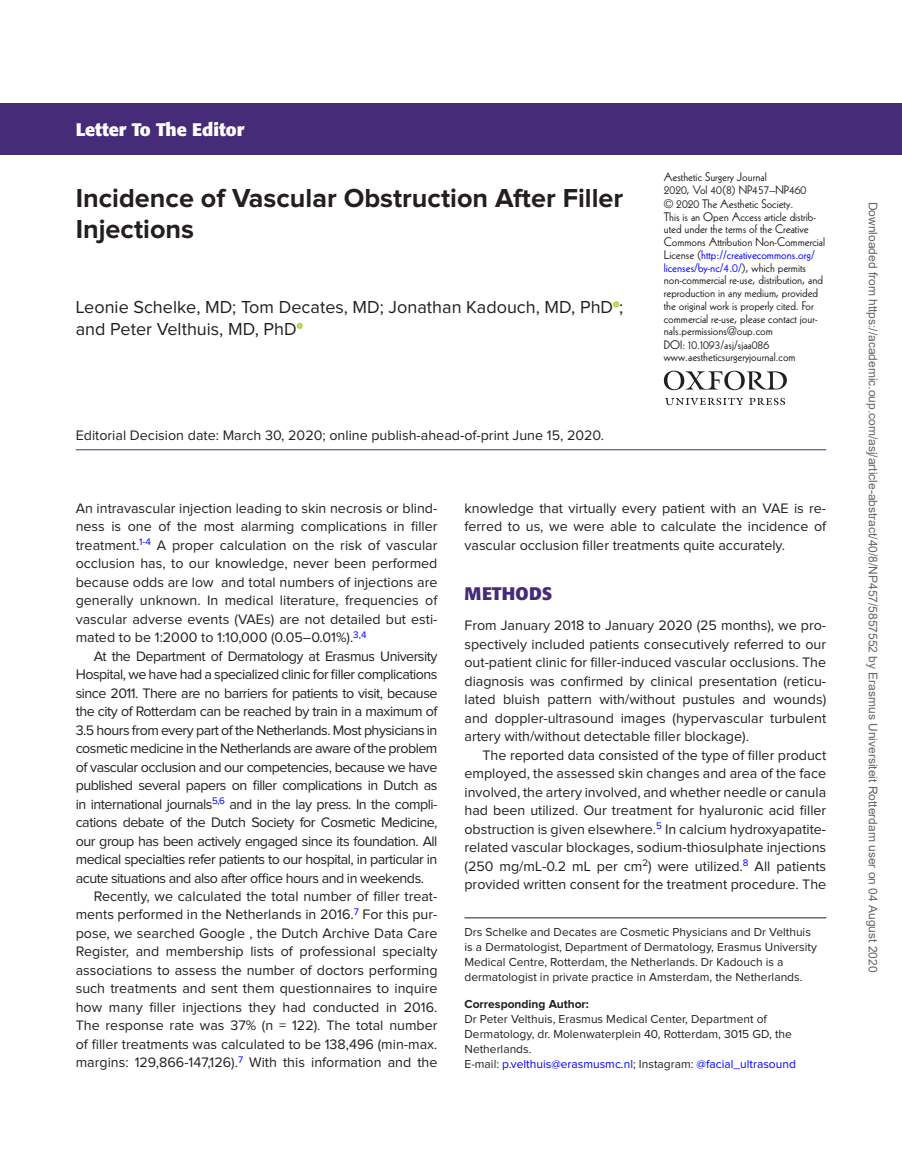
<style>
.page{position:relative;width:902px;height:1174px;background:#fff}
.page>*{position:absolute;margin:0;border:0;box-sizing:border-box;transform-origin:0 0}
.t1{font:700 27px/30.5px "Proxima Nova";color:#231f20}
.t2{font:18px/21.5px "Proxima Nova";color:#231f20}
.t3{font:700 18px "Formata";color:#fff}
.t4{font:700 18px "Formata";letter-spacing:.01em;color:#462b79}
.t5{font:14.25px/18.5px "Proxima Nova";color:#231f20;text-align:justify}
.t6{font:14.25px "Proxima Nova";letter-spacing:-.035em;color:#231f20}
.t7{font:12px/12.8px "Kabel LT Std";color:#231f20}
.t8{font:12px/15px "Proxima Nova";color:#231f20}
.t9{font:12px "Arial";color:#666}
.t10{font:700 12px "Proxima Nova";color:#231f20}
.s1{color:#00f}
</style>
<div class="page">
<div style="left:0;top:104px;width:901px;height:50px;background:#462b79"></div>
<svg style="left:663px;top:371px;width:123px;height:34px"></svg>
<hr style="left:464px;top:917px;width:362px;height:1px;background:#231f20">
<hr style="left:76px;top:449px;width:750px;height:1px;background:#462b79">
<svg style="left:613px;top:301px;width:6px;height:6px"></svg>
<svg style="left:297px;top:323px;width:6px;height:6px"></svg>
<p class="t3" style="left:76px;top:118px;width:170px">Letter To The Editor</p>
<h1 class="t1" style="left:76px;top:184px;width:549px">Incidence of Vascular Obstruction After Filler<br>Injections</h1>
<p class="t2" style="left:76px;top:297px;width:549px">Leonie Schelke, MD; Tom Decates, MD; Jonathan Kadouch, MD, PhD ; and Peter Velthuis, MD, PhD</p>
<p class="t5" style="left:76px;top:427px;width:530px">Editorial Decision date: March 30, 2020; online publish-ahead-of-print June 15, 2020.</p>
<p class="t7" style="left:663px;top:171px;width:144px">Aesthetic Surgery Journal<br>2020, Vol 40(8) NP457–NP460</p>
<p class="t7" style="left:663px;top:197px;width:163px">© 2020 The Aesthetic Society.<br>This is an Open Access article distrib&shy;uted under the terms of the Creative Commons Attribution Non-Commercial License (<span class="s1">http://creativecommons.org/ licenses/by-nc/4.0/</span>), which permits non-commercial re-use, distribution, and reproduction in any medium, provided the original work is properly cited. For commercial re-use, please contact jour&shy;nals.permissions@oup.com</p>
<p class="t7" style="left:663px;top:338px;width:133px">DOI: 10.1093/asj/sjaa086 www.aestheticsurgeryjournal.com</p>
<p class="t5" style="left:76px;top:499px;width:363px">An intravascular injection leading to skin necrosis or blind&shy;ness is one of the most alarming complications in filler treatment.<sup>1-4</sup> A proper calculation on the risk of vascular occlusion has, to our knowledge, never been performed because odds are low and total numbers of injections are generally unknown. In medical literature, frequencies of vascular adverse events (VAEs) are not detailed but esti&shy;mated to be 1:2000 to 1:10,000 (0.05–0.01%).<sup>3</sup><sup>,</sup><sup>4</sup></p>
<p class="t6" style="left:94px;top:649px;width:345px">At the Department of Dermatology at Erasmus University</p>
<p class="t6" style="left:76px;top:668px;width:363px">Hospital, we have had a specialized clinic for filler complications</p>
<p class="t6" style="left:76px;top:686px;width:363px">since 2011. There are no barriers for patients to visit, because</p>
<p class="t6" style="left:76px;top:705px;width:363px">the city of Rotterdam can be reached by train in a maximum of</p>
<p class="t6" style="left:76px;top:723px;width:363px">3.5 hours from every part of the Netherlands. Most physicians in</p>
<p class="t6" style="left:76px;top:742px;width:363px">cosmetic medicine in the Netherlands are aware of the problem</p>
<p class="t6" style="left:76px;top:760px;width:363px">of vascular occlusion and our competencies, because we have</p>
<p class="t6" style="left:76px;top:779px;width:363px">published several papers on filler complications in Dutch as</p>
<p class="t6" style="left:76px;top:797px;width:363px">in international journals<sup>5</sup><sup>,</sup><sup>6</sup> and in the lay press. In the compli-</p>
<p class="t6" style="left:76px;top:815px;width:363px">cations debate of the Dutch Society for Cosmetic Medicine,</p>
<p class="t6" style="left:76px;top:834px;width:363px">our group has been actively engaged since its foundation. All</p>
<p class="t6" style="left:76px;top:852px;width:363px">medical specialties refer patients to our hospital, in particular in</p>
<p class="t6" style="left:76px;top:871px;width:350px">acute situations and also after office hours and in weekends.</p>
<p class="t5" style="left:94px;top:887px;width:345px">Recently, we calculated the total number of filler treat-</p>
<p class="t5" style="left:76px;top:906px;width:363px">ments performed in the Netherlands in 2016.<sup>7</sup> For this pur-</p>
<p class="t5" style="left:76px;top:924px;width:363px">pose, we searched Google , the Dutch Archive Data Care</p>
<p class="t5" style="left:76px;top:943px;width:363px">Register, and membership lists of professional specialty</p>
<p class="t5" style="left:76px;top:961px;width:363px">associations to assess the number of doctors performing</p>
<p class="t5" style="left:76px;top:980px;width:363px">such treatments and sent them questionnaires to inquire</p>
<p class="t5" style="left:76px;top:998px;width:363px">how many filler injections they had conducted in 2016.</p>
<p class="t5" style="left:76px;top:1017px;width:363px">The response rate was 37% (n = 122). The total number</p>
<p class="t5" style="left:76px;top:1035px;width:363px">of filler treatments was calculated to be 138,496 (min-max.</p>
<p class="t5" style="left:76px;top:1054px;width:363px">margins: 129,866-147,126).<sup>7</sup> With this information and the</p>
<p class="t5" style="left:464px;top:499px;width:363px">knowledge that virtually every patient with an VAE is re&shy;ferred to us, we were able to calculate the incidence of vascular occlusion filler treatments quite accurately.</p>
<p class="t4" style="left:464px;top:582px;width:89px">METHODS</p>
<p class="t5" style="left:464px;top:617px;width:363px">From January 2018 to January 2020 (25 months), we pro&shy;spectively included patients consecutively referred to our out-patient clinic for filler-induced vascular occlusions. The diagnosis was confirmed by clinical presentation (reticu&shy;lated bluish pattern with/without pustules and wounds) and doppler-ultrasound images (hypervascular turbulent artery with/without detectable filler blockage).</p>
<p class="t5" style="left:464px;top:746px;width:363px;text-indent:18px">The reported data consisted of the type of filler product employed, the assessed skin changes and area of the face involved, the artery involved, and whether needle or canula had been utilized. Our treatment for hyaluronic acid filler obstruction is given elsewhere.<sup>5</sup> In calcium hydroxyapatite&shy;related vascular blockages, sodium-thiosulphate injections (250 mg/mL-0.2 mL per cm<sup>2</sup>) were utilized.<sup>8</sup> All patients provided written consent for the treatment procedure. The</p>
<p class="t8" style="left:464px;top:925px;width:354px">Drs Schelke and Decates are Cosmetic Physicians and Dr Velthuis is a Dermatologist, Department of Dermatology, Erasmus University Medical Centre, Rotterdam, the Netherlands. Dr Kadouch is a dermatologist in private practice in Amsterdam, the Netherlands.</p>
<p class="t10" style="left:464px;top:998px;width:126px">Corresponding Author:</p>
<p class="t8" style="left:464px;top:1012px;width:333px">Dr Peter Velthuis, Erasmus Medical Center, Department of Dermatology, dr. Molenwaterplein 40, Rotterdam, 3015 GD, the Netherlands.<br>E-mail: <span class="s1">p.velthuis@erasmusmc.nl</span>; Instagram: <span class="s1">@facial_ultrasound</span></p>
<p class="t9" style="left:877px;top:201px;width:772px;rotate:90deg">Downloaded from https://academic.oup.com/asj/article-abstract/40/8/NP457/5857552 by Erasmus Universiteit Rotterdam user on 04 August 2020</p>
</div>
